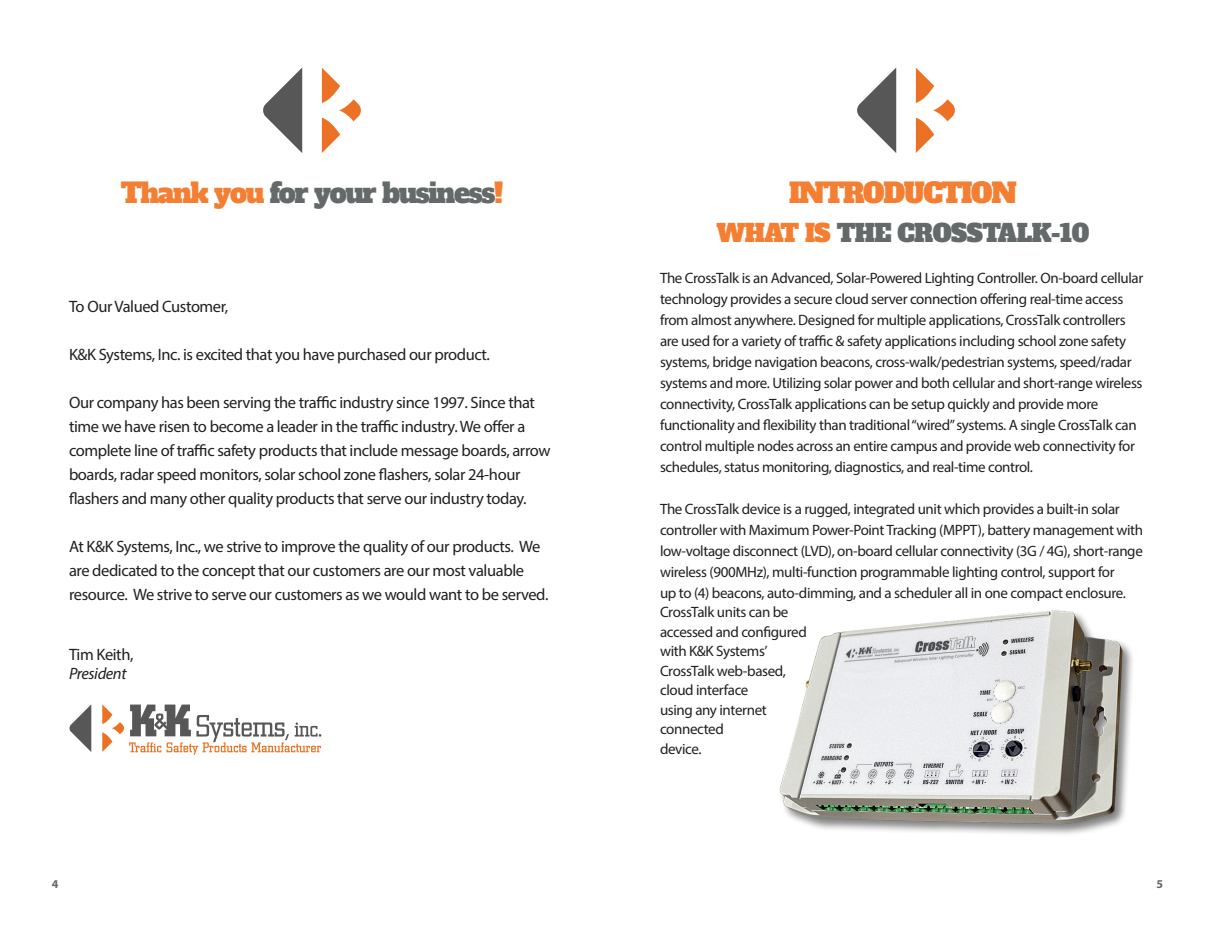
<style>
.page{position:relative;width:1215px;height:945px;background:#fff}
.page>*{position:absolute;margin:0;border:0;box-sizing:border-box;transform-origin:0 0}
.t1{font:27px "Alfa Slab One";letter-spacing:-.05em;color:#646969}
.t2{font:27px "Alfa Slab One";letter-spacing:-.05em;color:#f47e31}
.t3{font:24px "Alfa Slab One";letter-spacing:-.025em;color:#646969}
.t4{font:16.5px/24px "Myriad Pro";letter-spacing:-.025em;color:#231f20}
.t5{font:italic 16.5px "Myriad Pro";letter-spacing:-.025em;color:#231f20}
.t6{font:15px/21px "Myriad Pro";letter-spacing:-.025em;color:#231f20}
.t7{font:700 12px "Myriad Pro";color:#646969}
.s1{color:#f47e31}
</style>
<div class="page">
<svg style="left:263px;top:68px;width:39px;height:85px"></svg>
<svg style="left:322px;top:68px;width:39px;height:85px"></svg>
<svg style="left:857px;top:68px;width:39px;height:85px"></svg>
<svg style="left:916px;top:68px;width:39px;height:85px"></svg>
<svg style="left:69px;top:704px;width:22px;height:48px"></svg>
<svg style="left:102px;top:704px;width:219px;height:51px"></svg>
<img style="left:779px;top:610px;width:354px;height:224px">
<h1 class="t1" style="left:121px;top:170px;width:384px"><span class="s1">Thank you</span> for your business<span class="s1">!</span></h1>
<p class="t4" style="left:69px;top:294px;width:161px">To Our Valued Customer,</p>
<p class="t4" style="left:69px;top:342px;width:423px">K&amp;K Systems, Inc. is excited that you have purchased our product.</p>
<p class="t4" style="left:69px;top:390px;width:483px">Our company has been serving the traffic industry since 1997. Since that time we have risen to become a leader in the traffic industry. We offer a complete line of traffic safety products that include message boards, arrow boards, radar speed monitors, solar school zone flashers, solar 24-hour flashers and many other quality products that serve our industry today.</p>
<p class="t4" style="left:69px;top:534px;width:481px">At K&amp;K Systems, Inc., we strive to improve the quality of our products. We are dedicated to the concept that our customers are our most valuable resource. We strive to serve our customers as we would want to be served.</p>
<p class="t4" style="left:69px;top:642px;width:66px">Tim Keith,</p>
<p class="t5" style="left:69px;top:664px;width:59px">President</p>
<h1 class="t2" style="left:789px;top:169px;width:229px">INTRODUCTION</h1>
<h2 class="t3" style="left:717px;top:212px;width:374px"><span class="s1">WHAT IS</span> THE CROSSTALK-10</h2>
<p class="t6" style="left:660px;top:267px;width:485px">The CrossTalk is an Advanced, Solar-Powered Lighting Controller. On-board cellular technology provides a secure cloud server connection offering real-time access from almost anywhere. Designed for multiple applications, CrossTalk controllers are used for a variety of traffic &amp; safety applications including school zone safety systems, bridge navigation beacons, cross-walk/pedestrian systems, speed/radar systems and more. Utilizing solar power and both cellular and short-range wireless connectivity, CrossTalk applications can be setup quickly and provide more functionality and flexibility than traditional “wired” systems. A single CrossTalk can control multiple nodes across an entire campus and provide web connectivity for schedules, status monitoring, diagnostics, and real-time control.</p>
<p class="t6" style="left:660px;top:498px;width:485px">The CrossTalk device is a rugged, integrated unit which provides a built-in solar controller with Maximum Power-Point Tracking (MPPT), battery management with low-voltage disconnect (LVD), on-board cellular connectivity (3G / 4G), short-range wireless (900MHz), multi-function programmable lighting control, support for<br>up to (4) beacons, auto-dimming, and a scheduler all in one compact enclosure.</p>
<p class="t6" style="left:660px;top:602px;width:148px;line-height:19.5px">CrossTalk units can be accessed and configured with K&amp;K Systems’<br>CrossTalk web-based, cloud interface<br>using any internet connected<br>device.</p>
<p class="t7" style="left:52px;top:876px;width:8px">4</p>
<p class="t7" style="left:1156px;top:876px;width:8px">5</p>
</div>
